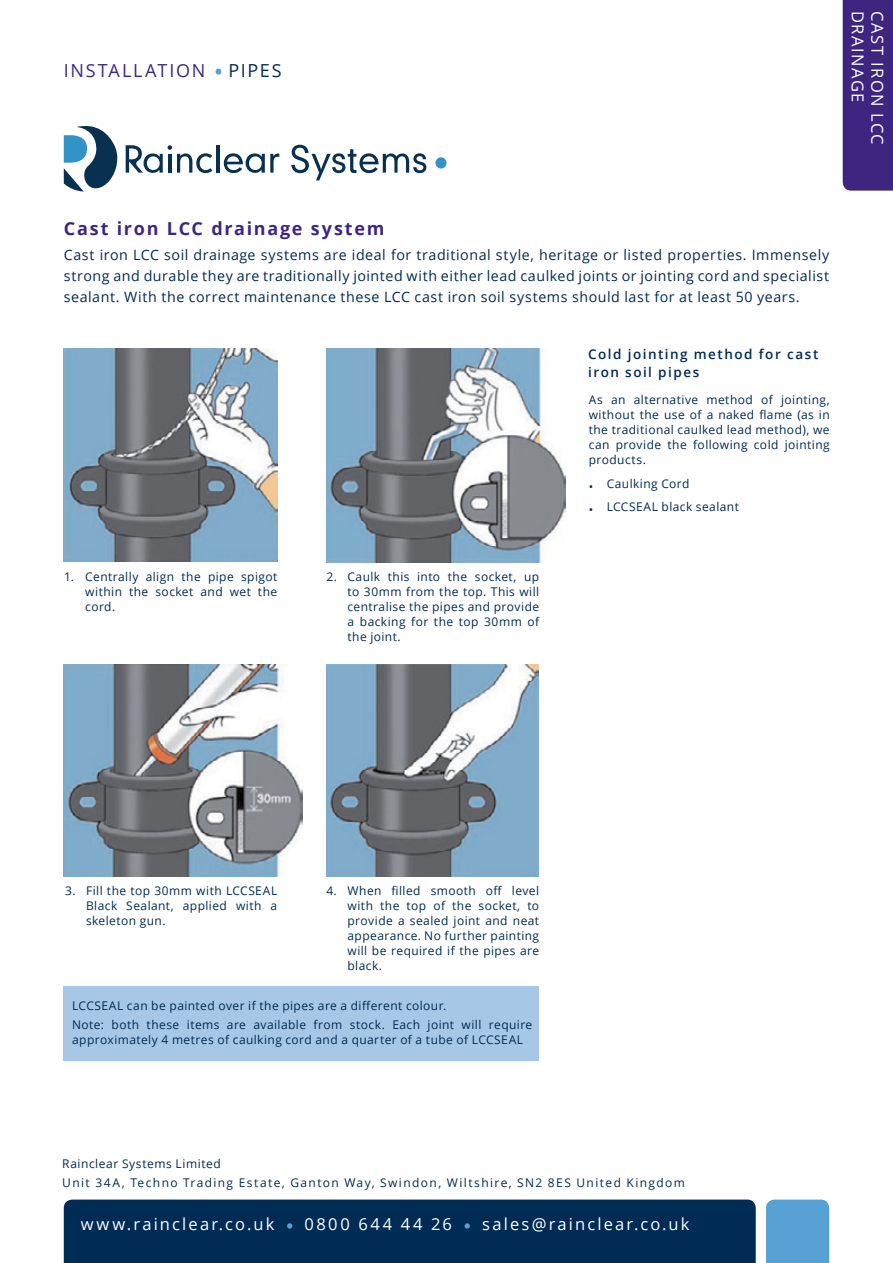
<style>
.page{position:relative;width:893px;height:1263px;background:#fff}
.page>*{position:absolute;margin:0;border:0;box-sizing:border-box;transform-origin:0 0}
.t1{font:700 18px "Open Sans";letter-spacing:.095em;color:#3e2680}
.t2{font:18px "Open Sans";letter-spacing:.1em;color:#3e2680}
.t3{font:16.5px "Open Sans";letter-spacing:.13em;color:#fff}
.t4{font:16.5px "Open Sans";letter-spacing:.155em;color:#fff}
.t5{font:16.5px "Open Sans";letter-spacing:.08em;color:#fff}
.t6{font:16.5px "Open Sans";letter-spacing:.085em;color:#fff}
.t7{font:14.25px/21px "Open Sans";letter-spacing:.04em;color:#002b54;text-align:justify}
.t8{font:600 13.5px/18px "Open Sans";letter-spacing:.11em;color:#002b54}
.t9{font:12px/15px "Open Sans";letter-spacing:.035em;color:#002b54;text-align:justify}
.t10{font:12px/19.2px "Open Sans";letter-spacing:.115em;color:#002b54}
.s1{font-size:25.5px;color:#56a0d3}
.s2{color:#002b54}
</style>
<div class="page">
<div style="left:435px;top:157px;width:11px;height:12px;background:#3193c8;border-radius:50%"></div>
<hr style="left:216px;top:145px;width:4px;height:28px;background:#083050">
<svg style="left:224px;top:153px;width:55px;height:20px"></svg>
<svg style="left:291px;top:145px;width:135px;height:35px"></svg>
<svg style="left:126px;top:145px;width:86px;height:28px"></svg>
<svg style="left:64px;top:126px;width:53px;height:65px"></svg>
<div style="left:843px;top:0;width:50px;height:191px;background:#3e2680"></div>
<div style="left:64px;top:1199px;width:692px;height:64px;background:#002b54"></div>
<div style="left:766px;top:1199px;width:63px;height:64px;background:#56a0d3"></div>
<div style="left:64px;top:986px;width:475px;height:74px;background:#a7c7e6"></div>
<img style="left:64px;top:349px;width:213px;height:213px">
<img style="left:326px;top:349px;width:239px;height:213px">
<img style="left:64px;top:665px;width:239px;height:212px">
<img style="left:326px;top:665px;width:212px;height:212px">
<h1 class="t2" style="left:64px;top:58px;width:219px">INSTALLATION <span class="s1">•</span> <span class="s2">PIPES</span></h1>
<h2 class="t6" style="left:869px;top:11px;width:93px;rotate:90deg">DRAINAGE</h2>
<h2 class="t5" style="left:889px;top:11px;width:135px;rotate:90deg">CAST IRON LCC</h2>
<h1 class="t1" style="left:64px;top:216px;width:322px">Cast iron LCC drainage system</h1>
<p class="t7" style="left:64px;top:243px;width:767px">Cast iron LCC soil drainage systems are ideal for traditional style, heritage or listed properties. Immensely strong and durable they are traditionally jointed with either lead caulked joints or jointing cord and specialist sealant. With the correct maintenance these LCC cast iron soil systems should last for at least 50 years.</p>
<p class="t8" style="left:588px;top:345px;width:232px">Cold jointing method for cast iron soil pipes</p>
<p class="t9" style="left:85px;top:568px;width:193px;text-indent:-21px">1. Centrally align the pipe spigot within the socket and wet the cord.</p>
<p class="t9" style="left:347px;top:569px;width:193px;text-indent:-21px">2. Caulk this into the socket, up to 30mm from the top. This will centralise the pipes and provide a backing for the top 30mm of the joint.</p>
<p class="t9" style="left:589px;top:392px;width:242px">As an alternative method of jointing, without the use of a naked flame (as in the traditional caulked lead method), we can provide the following cold jointing products.</p>
<p class="t9" style="left:589px;top:475px;width:102px">• Caulking Cord</p>
<p class="t9" style="left:589px;top:499px;width:152px">• LCCSEAL black sealant</p>
<p class="t9" style="left:86px;top:882px;width:193px;text-indent:-21px">3. Fill the top 30mm with LCCSEAL Black Sealant, applied with a skeleton gun.</p>
<p class="t9" style="left:347px;top:882px;width:193px;text-indent:-21px">4. When filled smooth off level with the top of the socket, to provide a sealed joint and neat appearance. No further painting will be required if the pipes are black.</p>
<p class="t9" style="left:72px;top:996px;width:462px;line-height:19.2px">LCCSEAL can be painted over if the pipes are a different colour.<br>Note: both these items are available from stock. Each joint will require</p>
<p class="t9" style="left:72px;top:1032px;width:452px">approximately 4 metres of caulking cord and a quarter of a tube of LCCSEAL</p>
<p class="t10" style="left:62px;top:1154px;width:624px">Rainclear Systems Limited<br>Unit 34A, Techno Trading Estate, Ganton Way, Swindon, Wiltshire, SN2 8ES United Kingdom</p>
<h2 class="t3" style="left:81px;top:1213px;width:195px">www.rainclear.co.uk</h2>
<h2 class="t4" style="left:305px;top:1213px;width:149px">0800 644 44 26</h2>
<h2 class="t3" style="left:482px;top:1213px;width:209px">sales@rainclear.co.uk</h2>
</div>
